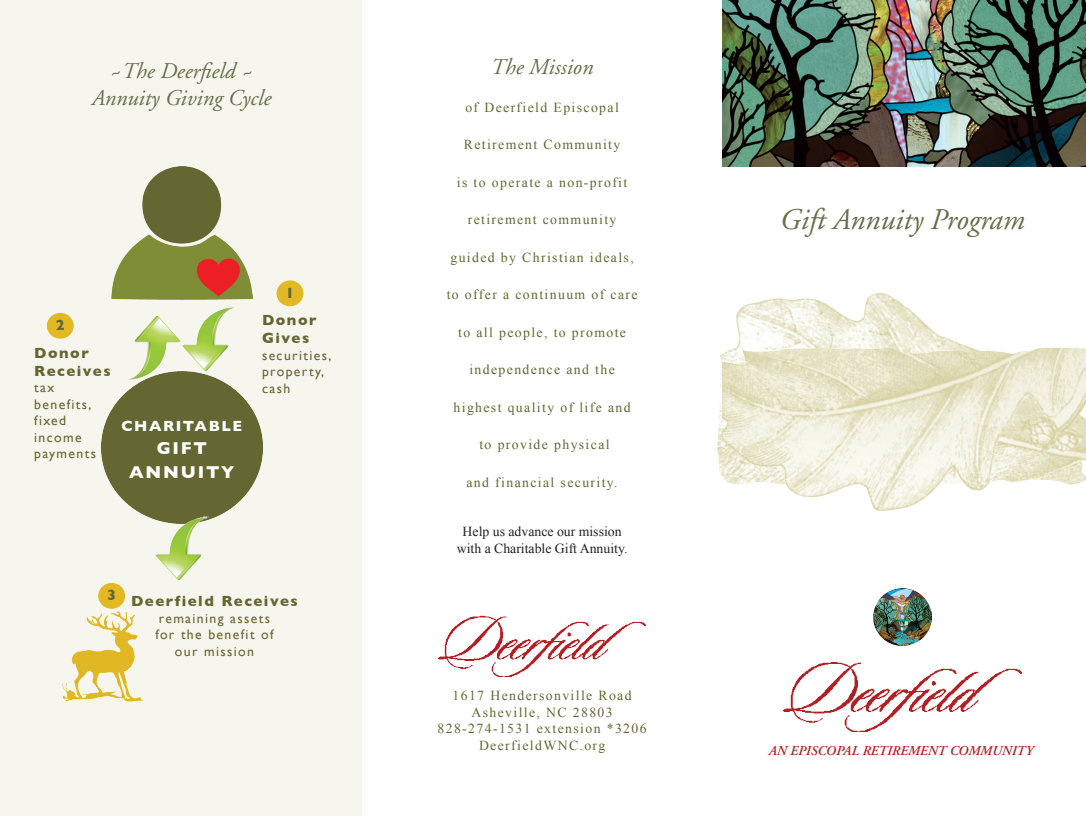
<style>
.page{position:relative;width:1086px;height:816px;background:#fff}
.page>*{position:absolute;margin:0;border:0;box-sizing:border-box;transform-origin:0 0}
.t1{font:italic 30px "Adobe Garamond";color:#656e49}
.t2{font:italic 22.5px/27px "Adobe Garamond";color:#656e49;text-align:center}
.t3{font:700 17.5px/23.4px "Gill Sans";letter-spacing:.1em;color:#fff;text-align:center}
.t4{font:700 15px/18px "Gill Sans";letter-spacing:.1em;color:#656733}
.t5{font:700 15px "Gill Sans";letter-spacing:.1em;color:#fff}
.t6{font:13.75px/16.5px "Times New Roman";letter-spacing:.1em;color:#656733;text-align:center}
.t7{font:13.75px/16.5px "Gill Sans";letter-spacing:.1em;color:#656733}
.t8{font:13.75px/16.5px "Times New Roman";color:#231f20;text-align:center}
.t9{font:italic 600 13.5px "Adobe Garamond";color:#b31f23}
</style>
<div class="page">
<div style="left:0;top:0;width:362px;height:816px;background:#f7f6ee"></div>
<img style="left:783px;top:661px;width:238px;height:71px">
<img style="left:438px;top:615px;width:207px;height:61px">
<img style="left:112px;top:167px;width:140px;height:133px">
<img style="left:102px;top:372px;width:160px;height:148px">
<img style="left:62px;top:611px;width:82px;height:90px">
<img style="left:155px;top:516px;width:54px;height:65px">
<img style="left:128px;top:315px;width:54px;height:65px">
<img style="left:182px;top:307px;width:52px;height:64px">
<div style="left:276px;top:280px;width:27px;height:26px;background:#e2b824;border-radius:50%"></div>
<div style="left:47px;top:313px;width:27px;height:26px;background:#e2b824;border-radius:50%"></div>
<div style="left:98px;top:583px;width:27px;height:26px;background:#e2b824;border-radius:50%"></div>
<img style="left:873px;top:588px;width:58px;height:58px">
<img style="left:722px;top:0;width:363px;height:167px">
<img style="left:717px;top:293px;width:252px;height:183px">
<img style="left:722px;top:347px;width:363px;height:163px">
<svg style="left:1081px;top:0;width:5px;height:4px"></svg>
<h2 class="t2" style="left:92px;top:58px;width:181px">~The Deerfield ~<br>Annuity Giving Cycle</h2>
<p class="t4" style="left:285px;top:284px;width:10px">1</p>
<p class="t4" style="left:56px;top:316px;width:10px">2</p>
<p class="t4" style="left:34px;top:344px;width:78px">Donor<br>Receives</p>
<p class="t7" style="left:34px;top:379px;width:63px">tax benefits, fixed income payments</p>
<p class="t5" style="left:122px;top:417px;width:122px">CHARITABLE</p>
<p class="t3" style="left:129px;top:436px;width:107px">GIFT<br>ANNUITY</p>
<p class="t4" style="left:262px;top:311px;width:56px">Donor<br>Gives</p>
<p class="t7" style="left:262px;top:347px;width:71px">securities, property, cash</p>
<p class="t4" style="left:107px;top:586px;width:10px">3</p>
<p class="t4" style="left:131px;top:592px;width:168px">Deerfield Receives</p>
<p class="t7" style="left:155px;top:609px;width:120px;text-align:center">remaining assets for the benefit of our mission</p>
<h2 class="t2" style="left:491px;top:54px;width:104px">The Mission</h2>
<p class="t6" style="left:465px;top:99px;width:155px">of Deerfield Episcopal</p>
<p class="t6" style="left:464px;top:136px;width:158px">Retirement Community</p>
<p class="t6" style="left:457px;top:174px;width:172px">is to operate a non-profit</p>
<p class="t6" style="left:467px;top:211px;width:150px">retirement community</p>
<p class="t6" style="left:450px;top:249px;width:185px">guided by Christian ideals,</p>
<p class="t6" style="left:446px;top:286px;width:192px">to offer a continuum of care</p>
<p class="t6" style="left:458px;top:324px;width:169px">to all people, to promote</p>
<p class="t6" style="left:469px;top:361px;width:147px">independence and the</p>
<p class="t6" style="left:453px;top:399px;width:179px">highest quality of life and</p>
<p class="t6" style="left:479px;top:436px;width:132px">to provide physical</p>
<p class="t6" style="left:466px;top:474px;width:153px">and financial security.</p>
<p class="t8" style="left:456px;top:523px;width:172px">Help us advance our mission with a Charitable Gift Annuity.</p>
<p class="t6" style="left:437px;top:687px;width:210px">1617 Hendersonville Road<br>Asheville, NC 28803<br>828-274-1531 extension *3206<br>DeerfieldWNC.org</p>
<h1 class="t1" style="left:779px;top:203px;width:246px">Gift Annuity Program</h1>
<p class="t9" style="left:768px;top:743px;width:266px">AN EPISCOPAL RETIREMENT COMMUNITY</p>
</div>
